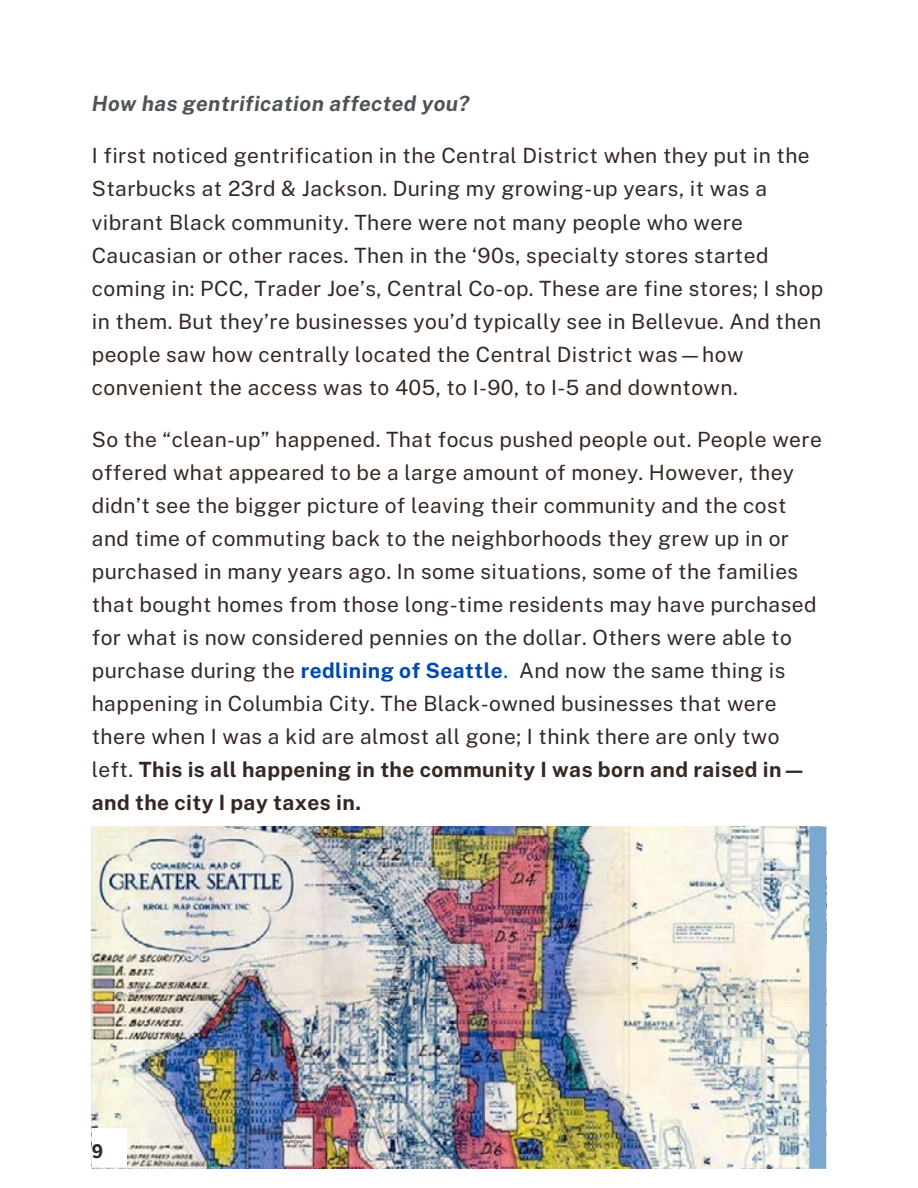
<style>
.page{position:relative;width:918px;height:1188px;background:#fff}
.page>*{position:absolute;margin:0;border:0;box-sizing:border-box;transform-origin:0 0}
.t1{font:21px/33px "Public Sans";letter-spacing:.02em;color:#352823}
.t2{font:italic 700 21px "Public Sans";letter-spacing:.02em;color:#4d5357}
.t3{font:700 21px "Zilla Slab";color:#352823}
.s1{font-weight:700;color:#004aad}
.s2{color:#004aad}
.s3{font-weight:700}
</style>
<div class="page">
<img style="left:92px;top:827px;width:717px;height:342px">
<div style="left:92px;top:1129px;width:34px;height:38px;background:#fff"></div>
<div style="left:809px;top:827px;width:17px;height:342px;background:#7aa8d1"></div>
<p class="t2" style="left:92px;top:92px;width:379px">How has gentrification affected you?</p>
<p class="t1" style="left:92px;top:139px;width:733px">I first noticed gentrification in the Central District when they put in the Starbucks at 23rd &amp; Jackson. During my growing-up years, it was a vibrant Black community. There were not many people who were Caucasian or other races. Then in the ‘90s, specialty stores started coming in: PCC, Trader Joe’s, Central Co-op. These are fine stores; I shop in them. But they’re businesses you’d typically see in Bellevue. And then people saw how centrally located the Central District was—how convenient the access was to 405, to I-90, to I-5 and downtown.</p>
<p class="t1" style="left:92px;top:422px;width:732px">So the “clean-up” happened. That focus pushed people out. People were offered what appeared to be a large amount of money. However, they didn’t see the bigger picture of leaving their community and the cost and time of commuting back to the neighborhoods they grew up in or purchased in many years ago. In some situations, some of the families that bought homes from those long-time residents may have purchased for what is now considered pennies on the dollar. Others were able to purchase during the <span class="s1">redlining of Seattle</span><span class="s2">.</span> And now the same thing is happening in Columbia City. The Black-owned businesses that were there when I was a kid are almost all gone; I think there are only two left. <span class="s3">This is all happening in the community I was born and raised in— and the city I pay taxes in.</span></p>
<p class="t3" style="left:92px;top:1135px;width:13px">9</p>
</div>
